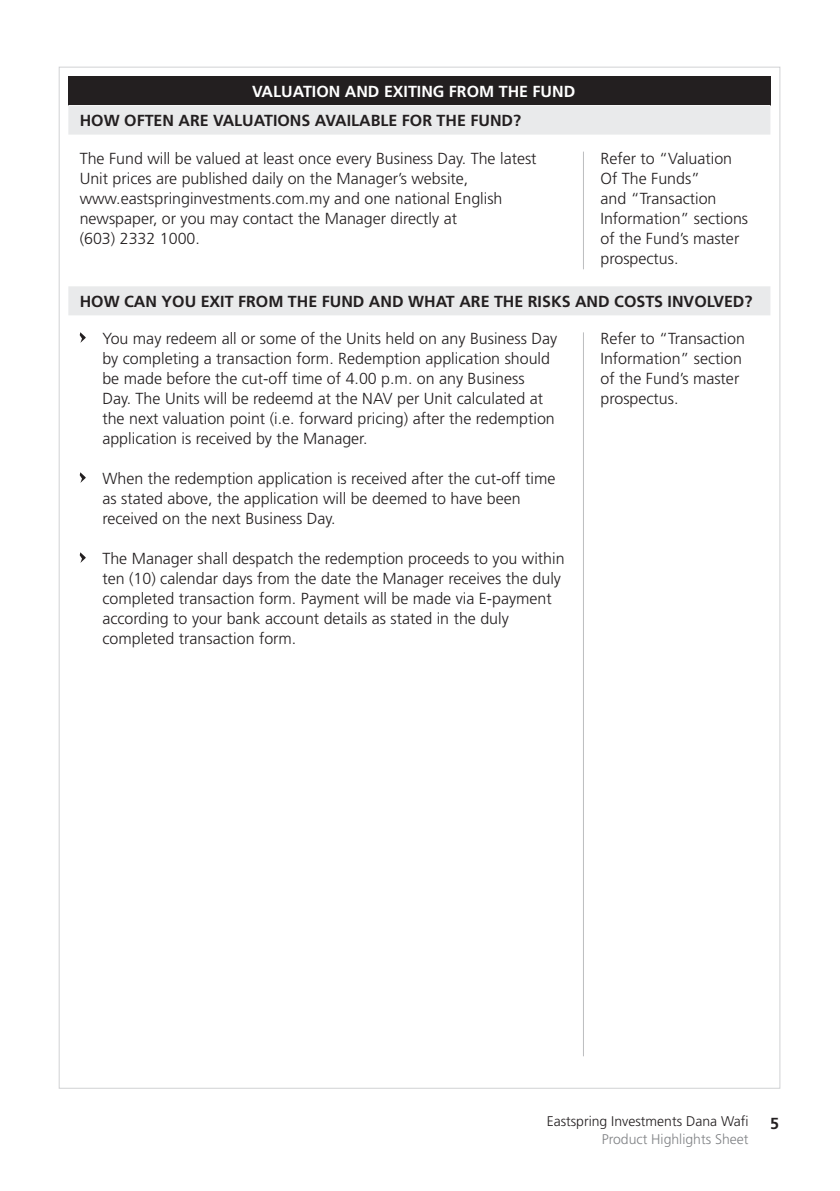
<style>
.page{position:relative;width:840px;height:1191px;background:#fff}
.page>*{position:absolute;margin:0;border:0;box-sizing:border-box;transform-origin:0 0}
.t1{font:300 16px/20px "Frutiger";color:#231f20}
.t2{font:700 16px "Frutiger";color:#231f20}
.t3{font:700 16px "Frutiger";color:#fff}
.t4{font:300 14px "Frutiger";color:#231f20}
.t5{font:300 14px "Frutiger";color:#808285}
</style>
<div class="page">
<div style="left:68px;top:77px;width:702px;height:29px;background:#231f20"></div>
<svg style="left:68px;top:106px;width:702px;height:209px"></svg>
<hr style="left:68px;top:105px;width:702px;height:1px;background:#fff">
<hr style="left:582px;top:152px;width:1px;height:117px;background:#bcbdc0">
<hr style="left:582px;top:332px;width:1px;height:724px;background:#bcbdc0">
<svg style="left:80px;top:332px;width:6px;height:11px"></svg>
<svg style="left:80px;top:472px;width:6px;height:11px"></svg>
<svg style="left:80px;top:552px;width:6px;height:11px"></svg>
<p class="t3" style="left:252px;top:85px;width:324px">VALUATION AND EXITING FROM THE FUND</p>
<p class="t2" style="left:80px;top:114px;width:442px">HOW OFTEN ARE VALUATIONS AVAILABLE FOR THE FUND?</p>
<p class="t1" style="left:80px;top:149px;width:458px">The Fund will be valued at least once every Business Day. The latest Unit prices are published daily on the Manager’s website, www.eastspringinvestments.com.my and one national English newspaper, or you may contact the Manager directly at<br>(603) 2332 1000.</p>
<p class="t1" style="left:600px;top:149px;width:149px">Refer to “Valuation<br>Of The Funds”<br>and “Transaction<br>Information” sections of the Fund’s master prospectus.</p>
<p class="t2" style="left:80px;top:295px;width:674px">HOW CAN YOU EXIT FROM THE FUND AND WHAT ARE THE RISKS AND COSTS INVOLVED?</p>
<p class="t1" style="left:102px;top:330px;width:456px">You may redeem all or some of the Units held on any Business Day by completing a transaction form. Redemption application should be made before the cut-off time of 4.00 p.m. on any Business Day. The Units will be redeemd at the NAV per Unit calculated at the next valuation point (i.e. forward pricing) after the redemption application is received by the Manager.</p>
<p class="t1" style="left:102px;top:470px;width:454px">When the redemption application is received after the cut-off time as stated above, the application will be deemed to have been received on the next Business Day.</p>
<p class="t1" style="left:102px;top:550px;width:463px">The Manager shall despatch the redemption proceeds to you within ten (10) calendar days from the date the Manager receives the duly completed transaction form. Payment will be made via E-payment according to your bank account details as stated in the duly completed transaction form.</p>
<p class="t1" style="left:600px;top:330px;width:146px">Refer to “Transaction<br>Information” section of the Fund’s master prospectus.</p>
<p class="t4" style="left:546px;top:1115px;width:203px">Eastspring Investments Dana Wafi</p>
<p class="t5" style="left:601px;top:1133px;width:148px">Product Highlights Sheet</p>
<p class="t2" style="left:769px;top:1117px;width:10px">5</p>
</div>
